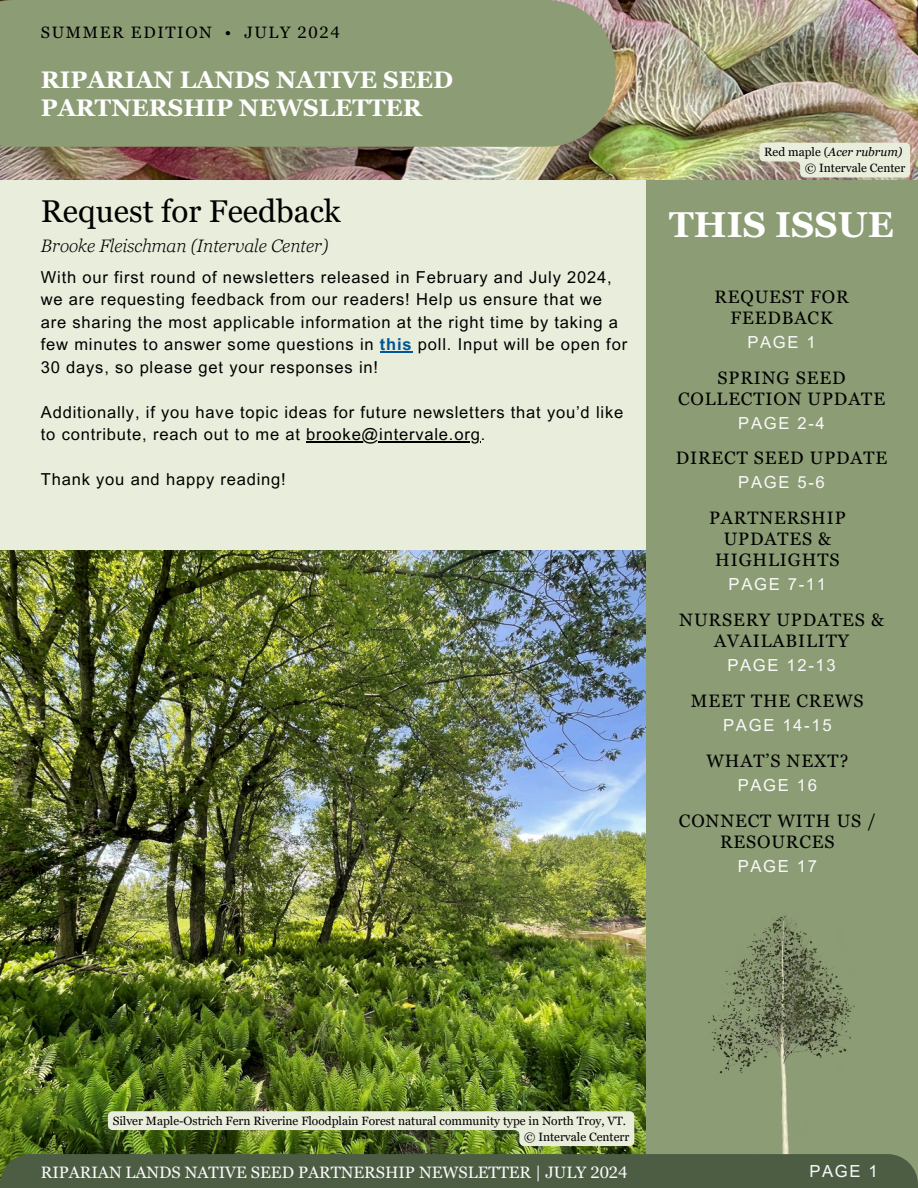
<style>
.page{position:relative;width:918px;height:1188px;background:#e9eddb}
.page>*{position:absolute;margin:0;border:0;box-sizing:border-box;transform-origin:0 0}
.t1{font:700 36px "Georgia Pro";color:#fff}
.t2{font:31.5px "Georgia Pro";color:#000}
.t3{font:700 24px/28.2px "Georgia Pro";color:#fff}
.t4{font:18px/21.3px "Georgia Pro";letter-spacing:.05em;color:#000;text-align:center}
.t5{font:italic 300 18px "Georgia Pro";color:#000}
.t6{font:16.65px "Arial MT Pro";letter-spacing:.1em;color:#f9f9f9}
.t7{font:16.5px/22.5px "Arial MT Pro";letter-spacing:.05em;color:#000}
.t8{font:16.5px "Georgia Pro";color:#f9f9f9}
.t9{font:16.5px "Georgia Pro";letter-spacing:.1em;color:#000}
.t10{font:12px "Georgia Pro";color:#000}
.t11{font:italic 12px "Georgia Pro";color:#000}
.s1{font-weight:700;color:#005696}
.s2{font-style:normal}
.s3{font-style:italic}
</style>
<div class="page">
<img style="left:0;top:551px;width:646px;height:603px">
<div style="left:646px;top:160px;width:272px;height:1028px;background:#8c9c74"></div>
<img style="left:708px;top:916px;width:147px;height:238px">
<img style="left:0;top:0;width:918px;height:179px">
<div style="left:0;top:0;width:616px;height:146px;background:#8c9c74"></div>
<div style="left:0;top:1154px;width:918px;height:34px;background:#4c5d44"></div>
<hr style="left:380px;top:351px;width:33px;height:1px;background:#005696">
<hr style="left:306px;top:441px;width:175px;height:1px;background:#000">
<svg style="left:759px;top:143px;width:151px;height:34px"></svg>
<svg style="left:108px;top:1111px;width:526px;height:35px"></svg>
<h4 class="t9" style="left:41px;top:23px;width:300px">SUMMER EDITION • JULY 2024</h4>
<h4 class="t3" style="left:41px;top:66px;width:414px">RIPARIAN LANDS NATIVE SEED<br>PARTNERSHIP NEWSLETTER</h4>
<h5 class="t2" style="left:41px;top:193px;width:302px">Request for Feedback</h5>
<h5 class="t5" style="left:41px;top:236px;width:289px">Brooke Fleischman (Intervale Center)</h5>
<p class="t7" style="left:41px;top:268px;width:588px">With our first round of newsletters released in February and July 2024, we are requesting feedback from our readers! Help us ensure that we are sharing the most applicable information at the right time by taking a few minutes to answer some questions in <span class="s1">this</span> poll. Input will be open for 30 days, so please get your responses in!</p>
<h1 class="t7" style="left:41px;top:403px;width:584px">Additionally, if you have topic ideas for future newsletters that you’d like to contribute, reach out to me at brooke@intervale.org.</h1>
<h4 class="t7" style="left:41px;top:470px;width:247px">Thank you and happy reading!</h4>
<h4 class="t11" style="left:764px;top:145px;width:140px"><span class="s2">Red maple (</span>Acer rubrum)</h4>
<h4 class="t10" style="left:805px;top:161px;width:102px"><span class="s3">©</span> Intervale Center</h4>
<h4 class="t1" style="left:669px;top:204px;width:226px">THIS ISSUE</h4>
<h4 class="t4" style="left:714px;top:286px;width:136px">REQUEST FOR<br>FEEDBACK</h4>
<h4 class="t6" style="left:747px;top:336px;width:70px">PAGE 1</h4>
<h4 class="t4" style="left:678px;top:367px;width:209px">SPRING SEED<br>COLLECTION UPDATE</h4>
<h4 class="t6" style="left:738px;top:417px;width:88px">PAGE 2-4</h4>
<h4 class="t4" style="left:676px;top:447px;width:213px">DIRECT SEED UPDATE</h4>
<h4 class="t6" style="left:738px;top:475px;width:88px">PAGE 5-6</h4>
<p class="t4" style="left:709px;top:507px;width:138px">PARTNERSHIP<br>UPDATES &amp;<br>HIGHLIGHTS</p>
<h2 class="t6" style="left:729px;top:578px;width:99px">PAGE 7-11</h2>
<h4 class="t4" style="left:679px;top:609px;width:206px">NURSERY UPDATES &amp;<br>AVAILABILITY</h4>
<h4 class="t6" style="left:727px;top:659px;width:110px">PAGE 12-13</h4>
<h5 class="t4" style="left:691px;top:690px;width:174px">MEET THE CREWS</h5>
<h5 class="t6" style="left:723px;top:719px;width:110px">PAGE 14-15</h5>
<h4 class="t4" style="left:706px;top:750px;width:143px">WHAT’S NEXT?</h4>
<h4 class="t6" style="left:738px;top:779px;width:81px">PAGE 16</h4>
<h4 class="t4" style="left:679px;top:810px;width:198px">CONNECT WITH US /<br>RESOURCES</h4>
<h4 class="t6" style="left:738px;top:860px;width:81px">PAGE 17</h4>
<p class="t10" style="left:113px;top:1114px;width:515px">Silver Maple-Ostrich Fern Riverine Floodplain Forest natural community type in North Troy, VT.</p>
<p class="t10" style="left:524px;top:1130px;width:107px">© Intervale Centerr</p>
<h3 class="t8" style="left:41px;top:1163px;width:588px">RIPARIAN LANDS NATIVE SEED PARTNERSHIP NEWSLETTER | JULY 2024</h3>
<p class="t6" style="left:809px;top:1165px;width:70px">PAGE 1</p>
</div>
